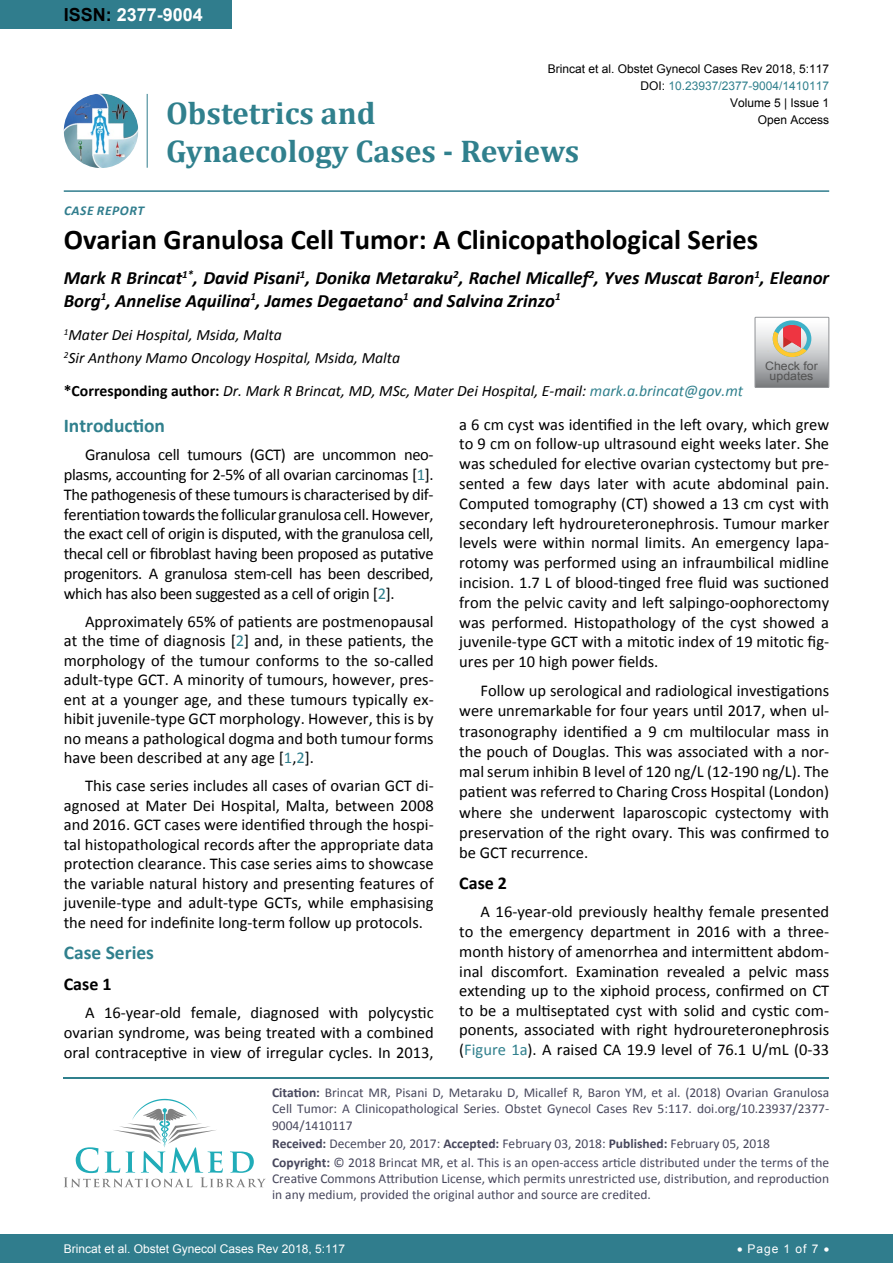
<style>
.page{position:relative;width:893px;height:1263px;background:#fff}
.page>*{position:absolute;margin:0;border:0;box-sizing:border-box;transform-origin:0 0}
.t1{font:700 31.5px/37.8px "Cambria";color:#30808d}
.t2{font:700 28.5px "Calibri";color:#000}
.t3{font:700 19.5px "Calibri";color:#30808d}
.t4{font:italic 700 18.75px/22.5px "Calibri";color:#000}
.t5{font:700 18px "Arial";color:#fff}
.t6{font:700 18px "Calibri";color:#000}
.t7{font:16.5px/19.8px "Calibri";color:#000;text-align:justify}
.t8{font:italic 15.75px/23.1px "Calibri";color:#000}
.t9{font:13.5px/16.2px "Calibri";color:#47475c}
.t10{font:italic 700 13.5px "Calibri";letter-spacing:.04em;color:#307d8d}
.t11{font:12px "Arial";color:#000}
.t12{font:12px "Arial";color:#fff}
.t13{font:12px "Arial";color:#30808d}
.t14{font:11.7px/10.1px "Arial";color:#535353;text-align:center;scale:1.06 1}
.s1{color:#000}
.s2{font-weight:700;font-style:normal}
.s3{color:#30808d}
.s4{font-weight:700}
</style>
<div class="page">
<div style="left:0;top:0;width:231px;height:28px;background:#307d8d"></div>
<img style="left:64px;top:94px;width:74px;height:74px;border-radius:37px">
<hr style="left:147px;top:94px;width:1px;height:74px;background:#307d8d">
<hr style="left:64px;top:190px;width:765px;height:2px;background:#307d8d">
<hr style="left:64px;top:1077px;width:765px;height:1px;background:#30808d">
<svg style="left:64px;top:1099px;width:202px;height:88px"></svg>
<div style="left:0;top:1234px;width:893px;height:29px;background:#307d8d"></div>
<svg style="left:755px;top:317px;width:74px;height:70px;background:#bdb6b3"></svg>
<p class="t5" style="left:64px;top:2px;width:141px"><span class="s1">ISSN:</span> 2377-9004</p>
<p class="t10" style="left:64px;top:202px;width:17px">Case</p>
<p class="t10" style="left:97px;top:202px;width:49px">Report</p>
<p class="t11" style="left:548px;top:60px;width:283px">Brincat et al. Obstet Gynecol Cases Rev 2018, 5:117</p>
<p class="t11" style="left:730px;top:95px;width:101px">Volume 5 | Issue 1</p>
<p class="t13" style="left:640px;top:78px;width:190px"><span class="s1">DOI:</span> 10.23937/2377-9004/1410117</p>
<h1 class="t1" style="left:166px;top:93px;width:415px">Obstetrics and<br>Gynaecology Cases - Reviews</h1>
<p class="t11" style="left:758px;top:112px;width:73px">Open Access</p>
<h2 class="t2" style="left:64px;top:222px;width:696px">Ovarian Granulosa Cell Tumor: A Clinicopathological Series</h2>
<p class="t4" style="left:64px;top:267px;width:767px">Mark R Brincat<sup>1*</sup>, David Pisani<sup>1</sup>, Donika Metaraku<sup>2</sup>, Rachel Micallef<sup>2</sup>, Yves Muscat Baron<sup>1</sup>, Eleanor<br>Borg<sup>1</sup>, Annelise Aquilina<sup>1</sup>, James Degaetano<sup>1</sup> and Salvina Zrinzo<sup>1</sup></p>
<p class="t8" style="left:64px;top:322px;width:338px"><sup>1</sup>Mater Dei Hospital, Msida, Malta<br><sup>2</sup>Sir Anthony Mamo Oncology Hospital, Msida, Malta</p>
<p class="t8" style="left:64px;top:379px;width:681px"><span class="s2">*Corresponding author:</span> Dr. Mark R Brincat, MD, MSc, Mater Dei Hospital, E-mail: <span class="s3">mark.a.brincat@gov.mt</span></p>
<p class="t14" style="left:765px;top:361px;width:51px">Check for updates</p>
<p class="t3" style="left:64px;top:413px;width:103px">Introduction</p>
<p class="t7" style="left:64px;top:445px;width:371px;text-indent:21px">Granulosa cell tumours (GCT) are uncommon neo&shy;plasms, accounting for 2-5% of all ovarian carcinomas [<span class="s3">1</span>].<br>The pathogenesis of these tumours is characterised by dif&shy;ferentiation towards the follicular granulosa cell. However, the exact cell of origin is disputed, with the granulosa cell, thecal cell or fibroblast having been proposed as putative progenitors. A granulosa stem-cell has been described, which has also been suggested as a cell of origin [<span class="s3">2</span>].</p>
<p class="t7" style="left:64px;top:612px;width:371px;text-indent:21px">Approximately 65% of patients are postmenopausal at the time of diagnosis [<span class="s3">2</span>] and, in these patients, the morphology of the tumour conforms to the so-called adult-type GCT. A minority of tumours, however, pres&shy;ent at a younger age, and these tumours typically ex&shy;hibit juvenile-type GCT morphology. However, this is by no means a pathological dogma and both tumour forms have been described at any age [<span class="s3">1</span>,<span class="s3">2</span>].</p>
<p class="t7" style="left:64px;top:776px;width:371px;text-indent:21px">This case series includes all cases of ovarian GCT di&shy;agnosed at Mater Dei Hospital, Malta, between 2008 and 2016. GCT cases were identified through the hospi&shy;tal histopathological records after the appropriate data protection clearance. This case series aims to showcase the variable natural history and presenting features of juvenile-type and adult-type GCTs, while emphasising the need for indefinite long-term follow up protocols.</p>
<p class="t3" style="left:64px;top:940px;width:92px">Case Series</p>
<p class="t6" style="left:64px;top:973px;width:49px">Case 1</p>
<p class="t7" style="left:64px;top:1003px;width:371px;text-indent:21px">A 16-year-old female, diagnosed with polycystic ovarian syndrome, was being treated with a combined oral contraceptive in view of irregular cycles. In 2013,</p>
<p class="t7" style="left:459px;top:414px;width:371px">a 6 cm cyst was identified in the left ovary, which grew to 9 cm on follow-up ultrasound eight weeks later. She was scheduled for elective ovarian cystectomy but pre&shy;sented a few days later with acute abdominal pain.<br>Computed tomography (CT) showed a 13 cm cyst with secondary left hydroureteronephrosis. Tumour marker levels were within normal limits. An emergency lapa&shy;rotomy was performed using an infraumbilical midline incision. 1.7 L of blood-tinged free fluid was suctioned from the pelvic cavity and left salpingo-oophorectomy was performed. Histopathology of the cyst showed a juvenile-type GCT with a mitotic index of 19 mitotic fig&shy;ures per 10 high power fields.</p>
<p class="t7" style="left:459px;top:680px;width:371px;line-height:20.2px;text-indent:21px">Follow up serological and radiological investigations were unremarkable for four years until 2017, when ul&shy;trasonography identified a 9 cm multilocular mass in the pouch of Douglas. This was associated with a nor&shy;mal serum inhibin B level of 120 ng/L (12-190 ng/L). The patient was referred to Charing Cross Hospital (London) where she underwent laparoscopic cystectomy with preservation of the right ovary. This was confirmed to be GCT recurrence.</p>
<p class="t6" style="left:459px;top:872px;width:49px">Case 2</p>
<p class="t7" style="left:459px;top:902px;width:371px;text-indent:21px">A 16-year-old previously healthy female presented to the emergency department in 2016 with a three&shy;month history of amenorrhea and intermittent abdom&shy;inal discomfort. Examination revealed a pelvic mass extending up to the xiphoid process, confirmed on CT to be a multiseptated cyst with solid and cystic com&shy;ponents, associated with right hydroureteronephrosis (<span class="s3">Figure 1a</span>). A raised CA 19.9 level of 76.1 U/mL (0-33</p>
<p class="t9" style="left:272px;top:1084px;width:559px;text-align:justify"><span class="s4">Citation:</span> Brincat MR, Pisani D, Metaraku D, Micallef R, Baron YM, et al. (2018) Ovarian Granulosa Cell Tumor: A Clinicopathological Series. Obstet Gynecol Cases Rev 5:117. doi.org/10.23937/2377- 9004/1410117</p>
<p class="t9" style="left:272px;top:1134px;width:559px;line-height:18.6px"><span class="s4">Received:</span> December 20, 2017: <span class="s4">Accepted:</span> February 03, 2018: <span class="s4">Published:</span> February 05, 2018<br><span class="s4">Copyright:</span> © 2018 Brincat MR, et al. This is an open-access article distributed under the terms of the</p>
<p class="t9" style="left:272px;top:1170px;width:559px">Creative Commons Attribution License, which permits unrestricted use, distribution, and reproduction in any medium, provided the original author and source are credited.</p>
<p class="t12" style="left:64px;top:1241px;width:283px">Brincat et al. Obstet Gynecol Cases Rev 2018, 5:117</p>
<p class="t12" style="left:737px;top:1241px;width:94px">• Page 1 of 7 •</p>
</div>
